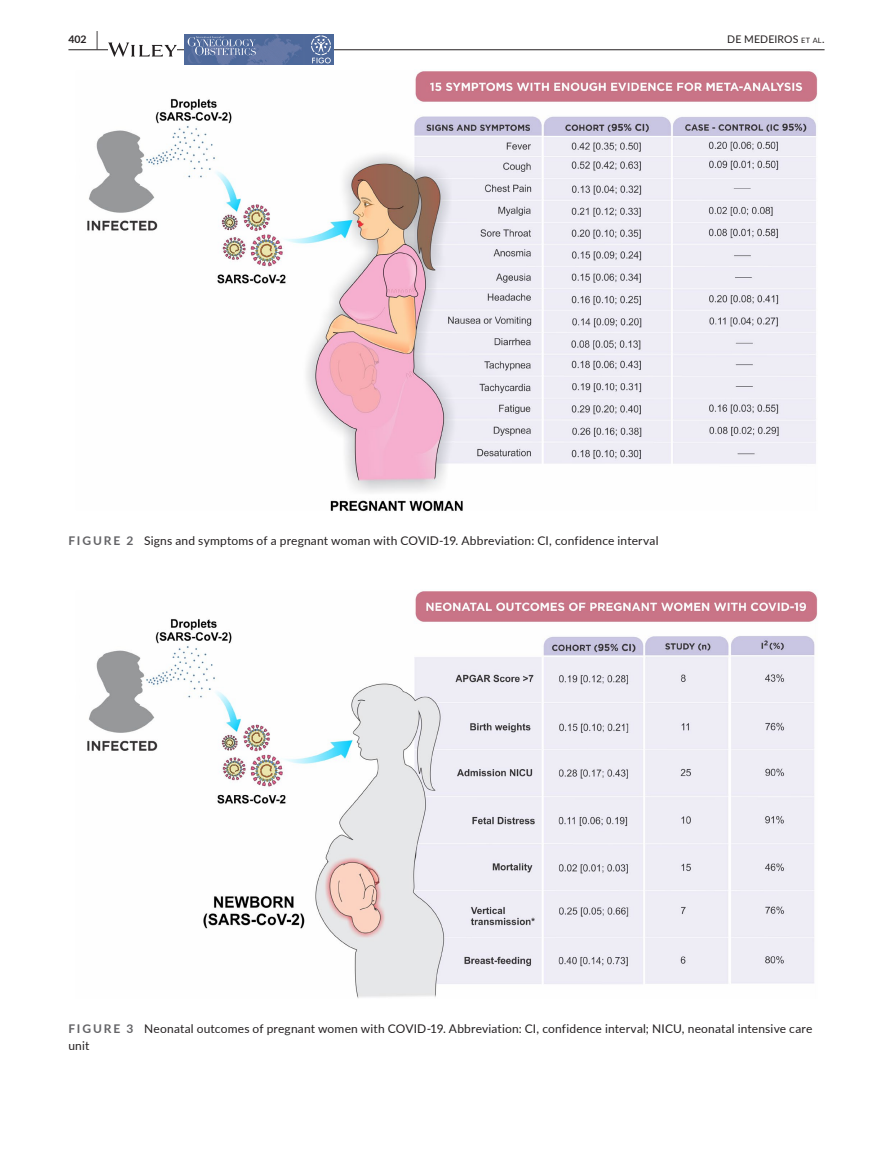
<style>
.page{position:relative;width:893px;height:1174px;background:#fff}
.page>*{position:absolute;margin:0;border:0;box-sizing:border-box;transform-origin:0 0}
.t1{font:12px/16.5px "Lato";letter-spacing:.015em;color:#231f20}
.t2{font:10.5px "Lato";letter-spacing:.015em;color:#231f20}
.t3{font:700 10.5px "Lato";color:#231f20}
.s1{font-size:19.5px}
.s2{font-size:7.35px}
.s3{font-weight:700;color:#636366}
</style>
<div class="page">
<hr style="left:68px;top:49px;width:756px;height:1px;background:#231f20">
<svg style="left:108px;top:42px;width:69px;height:15px"></svg>
<img style="left:185px;top:35px;width:149px;height:30px">
<svg style="left:188px;top:36px;width:68px;height:27px;background:#687ea9"></svg>
<svg style="left:311px;top:35px;width:20px;height:28px"></svg>
<img style="left:87px;top:71px;width:731px;height:441px">
<img style="left:87px;top:591px;width:731px;height:408px">
<p class="t3" style="left:68px;top:31px;width:31px">402 <span class="s1">|</span></p>
<p class="t2" style="left:727px;top:31px;width:99px">DE MEDEIROS <span class="s2">et al</span>.</p>
<p class="t1" style="left:68px;top:532px;width:592px"><span class="s3">FIGURE 2</span> Signs and symptoms of a pregnant woman with COVID-19. Abbreviation: CI, confidence interval</p>
<p class="t1" style="left:68px;top:1020px;width:745px"><span class="s3">FIGURE 3</span> Neonatal outcomes of pregnant women with COVID-19. Abbreviation: CI, confidence interval; NICU, neonatal intensive care unit</p>
</div>
